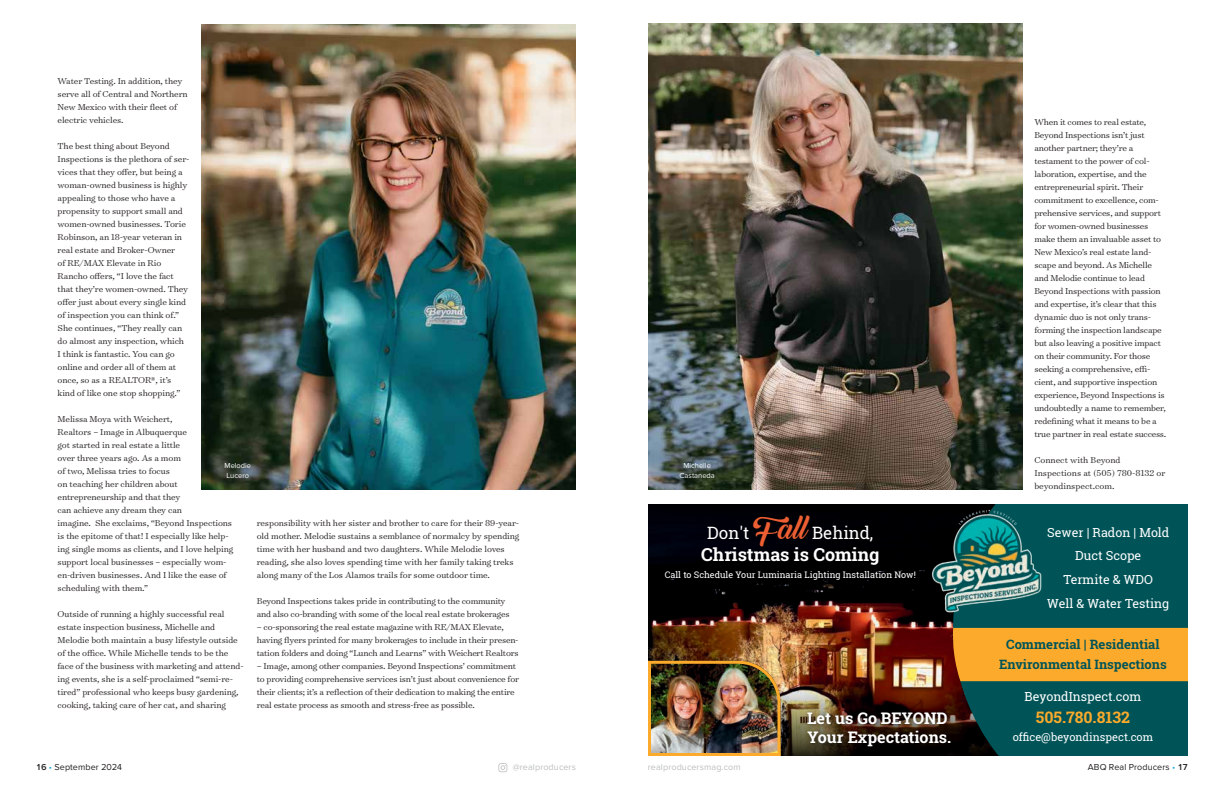
<style>
.page{position:relative;width:1224px;height:792px;background:#fff}
.page>*{position:absolute;margin:0;border:0;box-sizing:border-box;transform-origin:0 0}
.t1{font:700 18px "Roboto Slab";color:#fff}
.t2{font:17px "Roboto Slab";color:#fff}
.t3{font:700 16.1px/19.4px "Roboto Slab";color:#fff}
.t4{font:700 16px "Roboto Slab";color:#fbaa2b}
.t5{font:700 13px/20px "Roboto Slab";color:#005458;text-align:center}
.t6{font:12.5px/23.6px "Roboto Slab";color:#fff;text-align:center}
.t7{font:11px "Roboto Slab";color:#fff}
.t8{font:300 9.8px/13px "Surveyor Text";letter-spacing:-.02em;color:#231f20}
.t9{font:300 9.8px/13px "Surveyor Text";color:#231f20}
.t10{font:9px "Roboto Slab";color:#fff}
.t11{font:9px "Proxima Nova";letter-spacing:.01em;color:#231f20}
.t12{font:9px "Proxima Nova";letter-spacing:.01em;color:#bcbec0}
.t13{font:7.5px/10px "Proxima Nova";color:#fff}
.s1{font-family:"Backto";font-weight:900;font-size:29px;color:#ed5f32}
.s2{font-weight:600}
.s3{color:#19a8e0}
</style>
<div class="page">
<svg style="left:498px;top:763px;width:9px;height:9px"></svg>
<img style="left:648px;top:611px;width:303px;height:76px">
<svg style="left:648px;top:504px;width:303px;height:107px;background:#0d0505"></svg>
<img style="left:781px;top:687px;width:170px;height:69px">
<img style="left:660px;top:509px;width:264px;height:79px">
<div style="left:951px;top:504px;width:237px;height:252px;background:#005458"></div>
<img style="left:930px;top:507px;width:113px;height:108px">
<img style="left:802px;top:705px;width:158px;height:51px">
<div style="left:953px;top:628px;width:235px;height:53px;background:#fbaa2b"></div>
<img style="left:648px;top:661px;width:133px;height:95px">
<img style="left:202px;top:24px;width:374px;height:465px">
<img style="left:648px;top:24px;width:374px;height:465px">
<p class="t8" style="left:58px;top:74px;width:132px">Water Testing. In addition, they serve all of Central and Northern<br>New Mexico with their fleet of electric vehicles.</p>
<p class="t8" style="left:58px;top:139px;width:134px">The best thing about Beyond<br>Inspections is the plethora of ser&shy;vices that they offer, but being a woman-owned business is highly appealing to those who have a propensity to support small and women-owned businesses. Torie<br>Robinson, an 18-year veteran in real estate and Broker-Owner<br>of RE/MAX Elevate in Rio<br>Rancho offers, “I love the fact that they’re women-owned. They offer just about every single kind of inspection you can think of.”<br>She continues, “They really can do almost any inspection, which<br>I think is fantastic. You can go online and order all of them at once, so as a REALTOR®, it’s kind of like one stop shopping.”</p>
<p class="t8" style="left:58px;top:412px;width:177px">Melissa Moya with Weichert,<br>Realtors – Image in Albuquerque<br>got started in real estate a little<br>over three years ago. As a mom<br>of two, Melissa tries to focus<br>on teaching her children about entrepreneurship and that they<br>can achieve any dream they can<br>imagine. She exclaims, “Beyond Inspections is the epitome of that! I especially like help&shy;ing single moms as clients, and I love helping support local businesses – especially wom&shy;en-driven businesses. And I like the ease of scheduling with them.”</p>
<p class="t8" style="left:58px;top:607px;width:188px">Outside of running a highly successful real estate inspection business, Michelle and Melodie both maintain a busy lifestyle outside of the office. While Michelle tends to be the face of the business with marketing and attend&shy;ing events, she is a self-proclaimed “semi-re&shy;tired” professional who keeps busy gardening, cooking, taking care of her cat, and sharing</p>
<p class="t13" style="left:225px;top:460px;width:28px">Melodie<br>Lucero</p>
<p class="t13" style="left:680px;top:460px;width:37px;text-align:center">Michelle<br>Castaneda</p>
<h2 class="t2" style="left:707px;top:521px;width:168px">Don't <span class="s1">Fall</span> Behind,</h2>
<h1 class="t1" style="left:701px;top:542px;width:180px">Christmas is Coming</h1>
<p class="t10" style="left:665px;top:568px;width:253px">Call to Schedule Your Luminaria Lighting Installation Now!</p>
<p class="t8" style="left:257px;top:516px;width:264px">responsibility with her sister and brother to care for their 89-year&shy;old mother. Melodie sustains a semblance of normalcy by spending time with her husband and two daughters. While Melodie loves reading, she also loves spending time with her family taking treks along many of the Los Alamos trails for some outdoor time.</p>
<p class="t8" style="left:257px;top:594px;width:254px">Beyond Inspections takes pride in contributing to the community and also co-branding with some of the local real estate brokerages</p>
<p class="t8" style="left:257px;top:620px;width:263px">– co-sponsoring the real estate magazine with RE/MAX Elevate, having flyers printed for many brokerages to include in their presen&shy;tation folders and doing “Lunch and Learns” with Weichert Realtors</p>
<p class="t8" style="left:257px;top:659px;width:264px">– Image, among other companies. Beyond Inspections’ commitment to providing comprehensive services isn’t just about convenience for their clients; it’s a reflection of their dedication to making the entire real estate process as smooth and stress-free as possible.</p>
<h3 class="t3" style="left:807px;top:708px;width:146px">Let us Go BEYOND<br>Your Expectations.</h3>
<p class="t8" style="left:1034px;top:115px;width:133px">When it comes to real estate,<br>Beyond Inspections isn’t just another partner; they’re a testament to the power of col&shy;laboration, expertise, and the entrepreneurial spirit. Their commitment to excellence, com&shy;prehensive services, and support for women-owned businesses make them an invaluable asset to<br>New Mexico’s real estate land&shy;scape and beyond. As Michelle and Melodie continue to lead<br>Beyond Inspections with passion and expertise, it’s clear that this dynamic duo is not only trans&shy;forming the inspection landscape but also leaving a positive impact on their community. For those seeking a comprehensive, effi&shy;cient, and supportive inspection experience, Beyond Inspections is undoubtedly a name to remember, redefining what it means to be a true partner in real estate success.</p>
<p class="t9" style="left:1034px;top:453px;width:133px">Connect with Beyond<br>Inspections at (505) 780-8132 or beyondinspect.com.</p>
<p class="t6" style="left:1047px;top:520px;width:124px">Sewer | Radon | Mold<br>Duct Scope<br>Termite &amp; WDO<br>Well &amp; Water Testing</p>
<h3 class="t5" style="left:999px;top:634px;width:169px">Commercial | Residential<br>Environmental Inspections</h3>
<p class="t6" style="left:1025px;top:684px;width:118px">BeyondInspect.com</p>
<h3 class="t4" style="left:1036px;top:706px;width:96px">505.780.8132</h3>
<p class="t7" style="left:1013px;top:729px;width:142px">office@beyondinspect.com</p>
<p class="t11" style="left:36px;top:762px;width:88px"><span class="s2">16</span> <span class="s3">•</span> September 2024</p>
<p class="t12" style="left:513px;top:762px;width:65px">@realproducers</p>
<p class="t12" style="left:648px;top:762px;width:94px">realproducersmag.com</p>
<p class="t11" style="left:1088px;top:762px;width:102px">ABQ Real Producers <span class="s3">•</span> <span class="s2">17</span></p>
</div>
